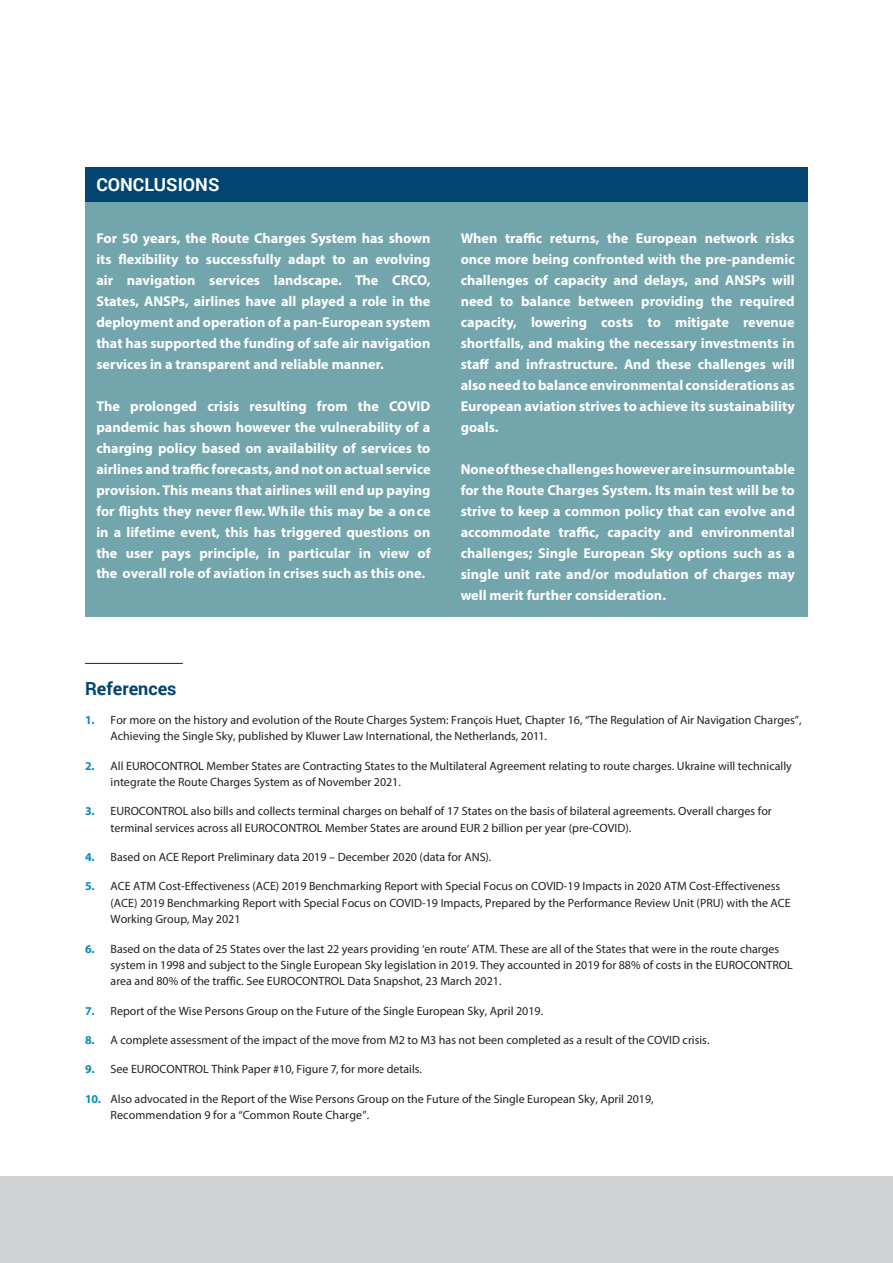
<style>
.page{position:relative;width:893px;height:1263px;background:#fff}
.page>*{position:absolute;margin:0;border:0;box-sizing:border-box;transform-origin:0 0}
.t1{font:700 18px "Roboto";color:#fff}
.t2{font:700 18px "Roboto";color:#024570}
.t3{font:700 14.25px/21px "Myriad Pro";color:#fff;text-align:justify}
.Table_-_Title_White{font:12px/16.5px "Myriad Pro";color:#231f20}
.s1{font-weight:700;color:#068cbc}
</style>
<div class="page">
<div style="left:85px;top:168px;width:723px;height:34px;background:#024570"></div>
<div style="left:85px;top:202px;width:723px;height:415px;background:#73a5ac"></div>
<div style="left:0;top:1176px;width:893px;height:87px;background:#d1d2d4"></div>
<hr style="left:85px;top:663px;width:98px;height:1px;background:#231f20">
<p class="t1" style="left:96px;top:172px;width:125px">CONCLUSIONS</p>
<p class="t3" style="left:96px;top:227px;width:336px">For 50 years, the Route Charges System has shown its flexibility to successfully adapt to an evolving air navigation services landscape. The CRCO, States, ANSPs, airlines have all played a role in the deployment and operation of a pan-European system that has supported the funding of safe air navigation services in a transparent and reliable manner.</p>
<p class="t3" style="left:96px;top:395px;width:336px">The prolonged crisis resulting from the COVID pandemic has shown however the vulnerability of a charging policy based on availability of services to airlines and traffic forecasts, and not on actual service provision. This means that airlines will end up paying for flights they never flew. While this may be a once in a lifetime event, this has triggered questions on the user pays principle, in particular in view of the overall role of aviation in crises such as this one.</p>
<p class="t3" style="left:461px;top:227px;width:336px">When traffic returns, the European network risks once more being confronted with the pre-pandemic challenges of capacity and delays, and ANSPs will need to balance between providing the required capacity, lowering costs to mitigate revenue shortfalls, and making the necessary investments in staff and infrastructure. And these challenges will also need to balance environmental considerations as European aviation strives to achieve its sustainability goals.</p>
<p class="t3" style="left:461px;top:458px;width:336px">None of these challenges however are insurmountable for the Route Charges System. Its main test will be to strive to keep a common policy that can evolve and accommodate traffic, capacity and environmental challenges; Single European Sky options such as a single unit rate and/or modulation of charges may well merit further consideration.</p>
<p class="t2" style="left:85px;top:676px;width:93px">References</p>
<p class="Table_-_Title_White" style="left:111px;top:711px;width:692px;text-indent:-26px"><span class="s1">1.</span> For more on the history and evolution of the Route Charges System: François Huet, Chapter 16, “The Regulation of Air Navigation Charges”,<br>Achieving the Single Sky, published by Kluwer Law International, the Netherlands, 2011.</p>
<p class="Table_-_Title_White" style="left:111px;top:757px;width:683px;text-indent:-26px"><span class="s1">2.</span> All EUROCONTROL Member States are Contracting States to the Multilateral Agreement relating to route charges. Ukraine will technically integrate the Route Charges System as of November 2021.</p>
<p class="Table_-_Title_White" style="left:111px;top:802px;width:663px;line-height:17px;text-indent:-26px"><span class="s1">3.</span> EUROCONTROL also bills and collects terminal charges on behalf of 17 States on the basis of bilateral agreements. Overall charges for terminal services across all EUROCONTROL Member States are around EUR 2 billion per year (pre-COVID).</p>
<p class="Table_-_Title_White" style="left:85px;top:848px;width:408px"><span class="s1">4.</span> Based on ACE Report Preliminary data 2019 – December 2020 (data for ANS).</p>
<p class="Table_-_Title_White" style="left:111px;top:878px;width:682px;text-indent:-26px"><span class="s1">5.</span> ACE ATM Cost-Effectiveness (ACE) 2019 Benchmarking Report with Special Focus on COVID-19 Impacts in 2020 ATM Cost-Effectiveness (ACE) 2019 Benchmarking Report with Special Focus on COVID-19 Impacts, Prepared by the Performance Review Unit (PRU) with the ACE<br>Working Group, May 2021</p>
<p class="Table_-_Title_White" style="left:111px;top:940px;width:684px;text-indent:-26px"><span class="s1">6.</span> Based on the data of 25 States over the last 22 years providing ‘en route’ ATM. These are all of the States that were in the route charges system in 1998 and subject to the Single European Sky legislation in 2019. They accounted in 2019 for 88% of costs in the EUROCONTROL area and 80% of the traffic. See EUROCONTROL Data Snapshot, 23 March 2021.</p>
<p class="Table_-_Title_White" style="left:85px;top:1002px;width:460px"><span class="s1">7.</span> Report of the Wise Persons Group on the Future of the Single European Sky, April 2019.</p>
<p class="Table_-_Title_White" style="left:85px;top:1032px;width:626px"><span class="s1">8.</span> A complete assessment of the impact of the move from M2 to M3 has not been completed as a result of the COVID crisis.</p>
<p class="Table_-_Title_White" style="left:85px;top:1061px;width:339px"><span class="s1">9.</span> See EUROCONTROL Think Paper #10, Figure 7, for more details.</p>
<p class="Table_-_Title_White" style="left:111px;top:1090px;width:545px;text-indent:-26px"><span class="s1">10.</span> Also advocated in the Report of the Wise Persons Group on the Future of the Single European Sky, April 2019,<br>Recommendation 9 for a “Common Route Charge”.</p>
</div>
